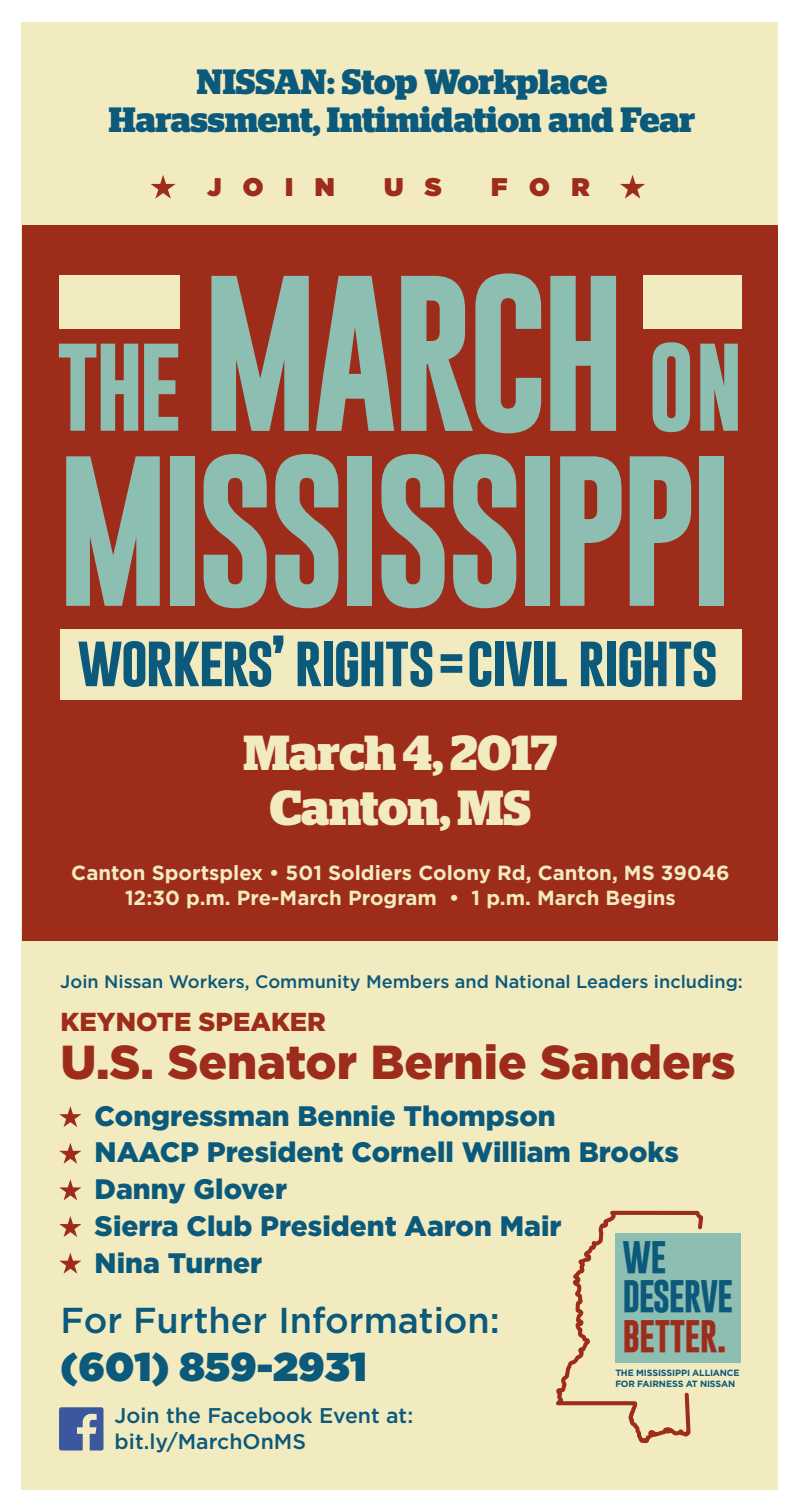
<style>
.page{position:relative;width:801px;height:1512px;background:#fff}
.page>*{position:absolute;margin:0;border:0;box-sizing:border-box;transform-origin:0 0}
.t1{font:700 158.6px "Gobold";letter-spacing:-.045em;color:#8cbeb2}
.t2{font:700 153px "Gobold";letter-spacing:-.055em;color:#8cbeb2}
.t3{font:700 89.1px "Gobold";color:#8cbeb2}
.t4{font:700 51.8px "Gobold";letter-spacing:-.035em;color:#0b597b}
.t5{font:700 49.1px "Stag";color:#f2ebbf}
.t6{font:900 47.6px "Gotham";color:#9e2c1b}
.t7{font:900 40.2px "Gotham";color:#0b597b}
.t8{font:500 36px "Gotham";color:#0b597b}
.t9{font:700 35.1px/38.3px "Stag";letter-spacing:-.005em;color:#0b597b;text-align:center}
.t10{font:700 33px/39.6px "Gobold";letter-spacing:-.025em;color:#0b597b}
.t11{font:900 28.1px "Gotham";color:#0b597b}
.t12{font:900 26px "Gotham";color:#9e2c1b}
.t13{font:900 25.5px "Gotham";letter-spacing:.84em;color:#9e2c1b}
.t14{font:500 21.3px/25.5px "Gotham";color:#0b597b}
.t15{font:700 20.4px "Gotham";color:#f2ebbf}
.t16{font:500 18.1px "Gotham";color:#0b597b}
.t17{font:700 9px/10.9px "Gotham";letter-spacing:-.015em;color:#0b597b}
.s1{color:#9e2c1b}
</style>
<div class="page">
<div style="left:22px;top:22px;width:756px;height:1468px;background:#f2ebbf"></div>
<div style="left:23px;top:225px;width:755px;height:715px;background:#9e2c1b"></div>
<div style="left:615px;top:1233px;width:126px;height:130px;background:#8cbeb2"></div>
<svg style="left:556px;top:1210px;width:148px;height:233px"></svg>
<div style="left:60px;top:629px;width:681px;height:70px;background:#f2ebbf"></div>
<div style="left:60px;top:276px;width:120px;height:53px;background:#f2ebbf"></div>
<div style="left:643px;top:276px;width:98px;height:53px;background:#f2ebbf"></div>
<svg style="left:59px;top:1106px;width:22px;height:21px"></svg>
<svg style="left:59px;top:1143px;width:22px;height:21px"></svg>
<svg style="left:59px;top:1179px;width:22px;height:21px"></svg>
<svg style="left:59px;top:1216px;width:22px;height:21px"></svg>
<svg style="left:59px;top:1253px;width:22px;height:21px"></svg>
<svg style="left:151px;top:175px;width:25px;height:24px"></svg>
<svg style="left:620px;top:175px;width:25px;height:24px"></svg>
<svg style="left:59px;top:1407px;width:45px;height:43px"></svg>
<p class="t9" style="left:109px;top:62px;width:588px">NISSAN: Stop Workplace<br>Harassment, Intimidation and Fear</p>
<p class="t13" style="left:207px;top:172px;width:129px">JOIN</p>
<p class="t13" style="left:384px;top:172px;width:59px">U S</p>
<p class="t13" style="left:491px;top:172px;width:100px">FOR</p>
<p class="t3" style="left:57px;top:329px;width:126px">THE</p>
<p class="t1" style="left:202px;top:250px;width:426px">MARCH</p>
<p class="t3" style="left:648px;top:329px;width:97px">ON</p>
<p class="t2" style="left:57px;top:431px;width:678px">MISSISSIPPI</p>
<p class="t4" style="left:77px;top:627px;width:642px">workers’ rights = civil rights</p>
<p class="t5" style="left:244px;top:724px;width:315px">March 4, 2017</p>
<p class="t5" style="left:270px;top:779px;width:263px">Canton, MS</p>
<p class="t15" style="left:71px;top:861px;width:660px">Canton Sportsplex • 501 Soldiers Colony Rd, Canton, MS 39046</p>
<p class="t15" style="left:125px;top:886px;width:552px">12:30 p.m. Pre-March Program • 1 p.m. March Begins</p>
<p class="t16" style="left:60px;top:972px;width:684px">Join Nissan Workers, Community Members and National Leaders including:</p>
<p class="t12" style="left:61px;top:1007px;width:267px">KEYNOTE SPEAKER</p>
<p class="t6" style="left:61px;top:1035px;width:677px">U.S. Senator Bernie Sanders</p>
<p class="t11" style="left:95px;top:1099px;width:463px">Congressman Bennie Thompson</p>
<p class="t11" style="left:95px;top:1136px;width:586px">NAACP President Cornell William Brooks</p>
<p class="t11" style="left:95px;top:1173px;width:194px">Danny Glover</p>
<p class="t11" style="left:95px;top:1210px;width:468px">Sierra Club President Aaron Mair</p>
<p class="t11" style="left:95px;top:1247px;width:169px">Nina Turner</p>
<p class="t10" style="left:622px;top:1237px;width:112px">WE<br>DESERVE<br><span class="s1">BETTER.</span></p>
<p class="t17" style="left:615px;top:1367px;width:126px">THE MISSISSIPPI ALLIANCE<br>FOR FAIRNESS AT NISSAN</p>
<p class="t8" style="left:61px;top:1300px;width:441px">For Further Information:</p>
<p class="t7" style="left:61px;top:1344px;width:308px">(601) 859-2931</p>
<p class="t14" style="left:115px;top:1402px;width:300px">Join the Facebook Event at: bit.ly/MarchOnMS</p>
</div>
